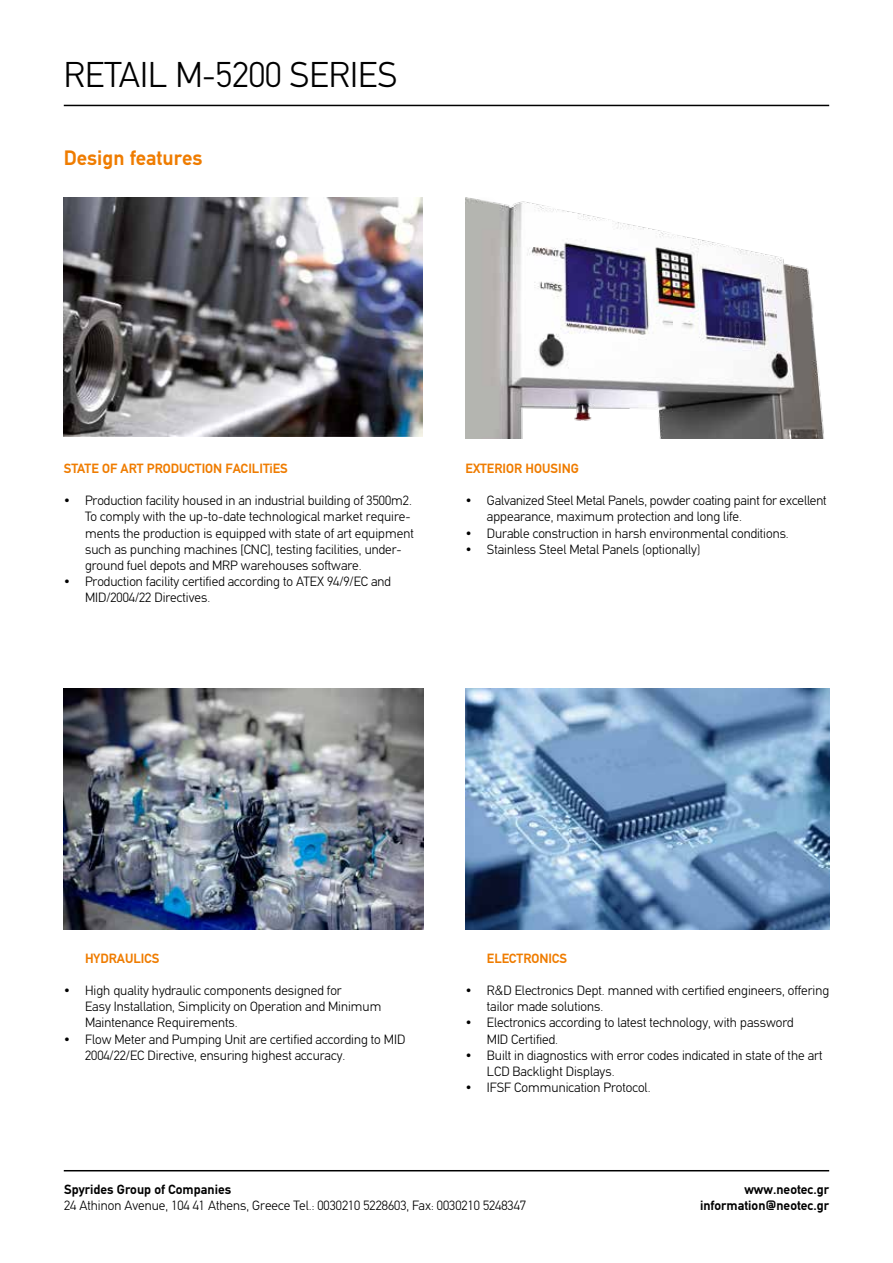
<style>
.page{position:relative;width:893px;height:1263px;background:#fff}
.page>*{position:absolute;margin:0;border:0;box-sizing:border-box;transform-origin:0 0}
.t1{font:300 36px "PF Din Text";color:#000}
.t2{font:700 21px "PF Din Text";color:#ef7c00}
.t3{font:300 13.5px/16.2px "PF Din Text";color:#000}
.t4{font:700 13.5px "PF Din Text";color:#ef7c00}
.t5{font:700 13.5px/16.2px "PF Din Text";color:#000;text-align:right}
</style>
<div class="page">
<hr style="left:64px;top:105px;width:765px;height:1px;background:#000">
<img style="left:64px;top:197px;width:358px;height:240px">
<img style="left:466px;top:197px;width:358px;height:241px">
<img style="left:466px;top:689px;width:363px;height:240px">
<hr style="left:64px;top:1170px;width:765px;height:1px;background:#000">
<img style="left:64px;top:689px;width:359px;height:240px">
<h1 class="t1" style="left:64px;top:54px;width:335px">RETAIL M-5200 SERIES</h1>
<h2 class="t2" style="left:64px;top:146px;width:140px">Design features</h2>
<p class="t4" style="left:64px;top:460px;width:226px">STATE OF ART PRODUCTION FACILITiES</p>
<p class="t3" style="left:85px;top:492px;width:330px;text-indent:-21px">• Production facility housed in an industrial building of 3500m2.<br>To comply with the up-to-date technological market require&shy;ments the production is equipped with state of art equipment such as punching machines [CNC], testing facilities, under&shy;ground fuel depots and MRP warehouses software.</p>
<p class="t3" style="left:85px;top:573px;width:307px;text-indent:-21px">• Production facility certified according to ATEX 94/9/EC and<br>MID/2004/22 Directives.</p>
<p class="t4" style="left:466px;top:460px;width:115px">EXTERIOR HOUSING</p>
<p class="t3" style="left:487px;top:492px;width:341px;text-indent:-21px">• Galvanized Steel Metal Panels, powder coating paint for excellent appearance, maximum protection and long life.</p>
<p class="t3" style="left:466px;top:525px;width:325px">• Durable construction in harsh environmental conditions.</p>
<p class="t3" style="left:466px;top:541px;width:236px">• Stainless Steel Metal Panels (optionally)</p>
<p class="t4" style="left:85px;top:950px;width:76px">HYDRAULICS</p>
<p class="t3" style="left:85px;top:982px;width:298px;text-indent:-21px">• High quality hydraulic components designed for<br>Easy Installation, Simplicity on Operation and Minimum<br>Maintenance Requirements.</p>
<p class="t3" style="left:85px;top:1031px;width:322px;text-indent:-21px">• Flow Meter and Pumping Unit are certified according to MID<br>2004/22/EC Directive, ensuring highest accuracy.</p>
<p class="t4" style="left:487px;top:950px;width:82px">ELECTRONICS</p>
<p class="t3" style="left:487px;top:982px;width:344px;text-indent:-21px">• R&amp;D Electronics Dept. manned with certified engineers, offering tailor made solutions.</p>
<p class="t3" style="left:487px;top:1015px;width:308px;text-indent:-21px">• Electronics according to latest technology, with password<br>MID Certified.</p>
<p class="t3" style="left:487px;top:1047px;width:337px;text-indent:-21px">• Built in diagnostics with error codes indicated in state of the art<br>LCD Backlight Displays.</p>
<p class="t3" style="left:466px;top:1080px;width:187px">• IFSF Communication Protocol.</p>
<p class="t5" style="left:64px;top:1181px;width:169px">Spyrides Group of Companies</p>
<p class="t3" style="left:64px;top:1198px;width:463px">24 Athinon Avenue, 104 41 Athens, Greece Tel.: 0030210 5228603, Fax: 0030210 5248347</p>
<p class="t5" style="left:700px;top:1181px;width:131px">www.neotec.gr information@neotec.gr</p>
</div>
